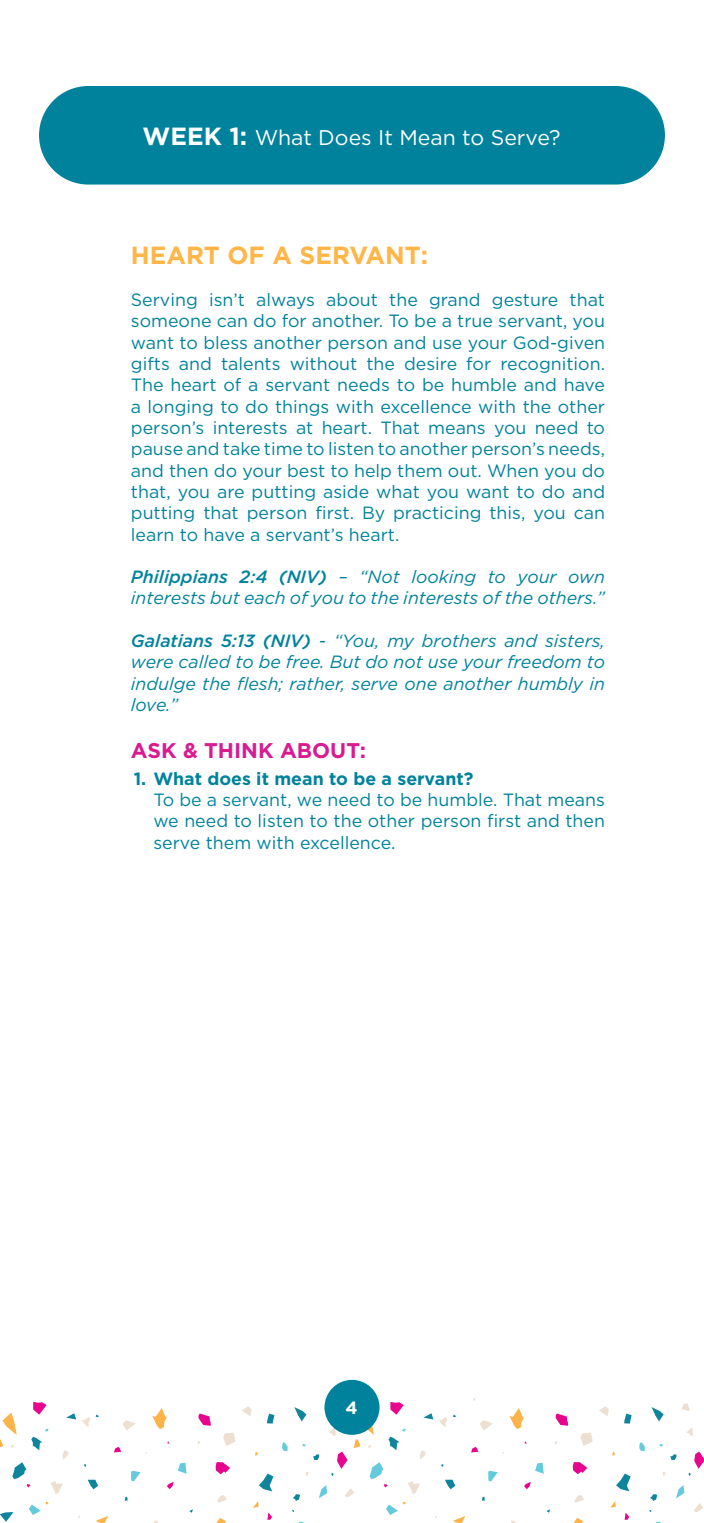
<style>
.page{position:relative;width:704px;height:1523px;background:#fff}
.page>*{position:absolute;margin:0;border:0;box-sizing:border-box;transform-origin:0 0}
.t1{font:700 24.81px "Gotham";color:#ffb547}
.t2{font:21.25px "Gotham";color:#fff}
.t3{font:700 21.25px "Gotham";color:#d91b90}
.t4{font:17.75px/21.3px "Gotham";color:#00829c;text-align:justify}
.t5{font:italic 17.75px/21.3px "Gotham";color:#00829c}
.t6{font:700 17.75px "Gotham";color:#fff}
.s1{font-weight:700;font-size:24.81px}
.s2{font-weight:500}
.s3{font-weight:700}
</style>
<div class="page">
<div style="left:39px;top:86px;width:625px;height:98px;background:#00829c;border-radius:49px"></div>
<svg style="left:535px;top:1462px;width:8px;height:11px"></svg>
<svg style="left:599px;top:1406px;width:9px;height:10px"></svg>
<svg style="left:572px;top:1462px;width:15px;height:12px"></svg>
<svg style="left:555px;top:1413px;width:12px;height:12px"></svg>
<svg style="left:616px;top:1473px;width:14px;height:18px"></svg>
<svg style="left:624px;top:1413px;width:7px;height:10px"></svg>
<svg style="left:651px;top:1407px;width:12px;height:14px"></svg>
<svg style="left:682px;top:1403px;width:7px;height:8px"></svg>
<svg style="left:580px;top:1432px;width:12px;height:14px"></svg>
<svg style="left:639px;top:1442px;width:5px;height:9px"></svg>
<svg style="left:686px;top:1428px;width:6px;height:7px"></svg>
<svg style="left:574px;top:1495px;width:9px;height:7px"></svg>
<svg style="left:650px;top:1494px;width:6px;height:7px"></svg>
<svg style="left:670px;top:1454px;width:6px;height:5px"></svg>
<svg style="left:676px;top:1485px;width:8px;height:13px"></svg>
<svg style="left:574px;top:1518px;width:9px;height:4px"></svg>
<svg style="left:624px;top:1512px;width:5px;height:7px"></svg>
<svg style="left:694px;top:1503px;width:9px;height:9px"></svg>
<svg style="left:0;top:1512px;width:13px;height:9px"></svg>
<svg style="left:688px;top:1451px;width:15px;height:25px"></svg>
<svg style="left:611px;top:1501px;width:4px;height:6px"></svg>
<svg style="left:480px;top:1420px;width:12px;height:10px"></svg>
<svg style="left:509px;top:1408px;width:15px;height:21px"></svg>
<svg style="left:408px;top:1481px;width:12px;height:13px"></svg>
<svg style="left:488px;top:1471px;width:9px;height:10px"></svg>
<svg style="left:524px;top:1482px;width:6px;height:7px"></svg>
<svg style="left:178px;top:1462px;width:8px;height:11px"></svg>
<svg style="left:242px;top:1406px;width:9px;height:10px"></svg>
<svg style="left:215px;top:1462px;width:15px;height:12px"></svg>
<svg style="left:198px;top:1413px;width:13px;height:12px"></svg>
<svg style="left:259px;top:1473px;width:14px;height:18px"></svg>
<svg style="left:267px;top:1413px;width:7px;height:10px"></svg>
<svg style="left:294px;top:1407px;width:12px;height:14px"></svg>
<svg style="left:223px;top:1432px;width:12px;height:14px"></svg>
<svg style="left:282px;top:1442px;width:5px;height:9px"></svg>
<svg style="left:329px;top:1428px;width:6px;height:7px"></svg>
<svg style="left:419px;top:1450px;width:7px;height:9px"></svg>
<svg style="left:217px;top:1495px;width:10px;height:7px"></svg>
<svg style="left:293px;top:1494px;width:7px;height:7px"></svg>
<svg style="left:313px;top:1454px;width:6px;height:5px"></svg>
<svg style="left:319px;top:1485px;width:8px;height:13px"></svg>
<svg style="left:445px;top:1479px;width:10px;height:10px"></svg>
<svg style="left:217px;top:1518px;width:9px;height:4px"></svg>
<svg style="left:267px;top:1512px;width:5px;height:7px"></svg>
<svg style="left:345px;top:1488px;width:9px;height:9px"></svg>
<svg style="left:453px;top:1516px;width:12px;height:6px"></svg>
<svg style="left:471px;top:1446px;width:7px;height:6px"></svg>
<svg style="left:390px;top:1401px;width:13px;height:13px"></svg>
<svg style="left:423px;top:1413px;width:32px;height:13px"></svg>
<svg style="left:388px;top:1428px;width:17px;height:22px"></svg>
<svg style="left:353px;top:1423px;width:21px;height:25px"></svg>
<svg style="left:331px;top:1451px;width:16px;height:25px"></svg>
<svg style="left:253px;top:1501px;width:5px;height:6px"></svg>
<svg style="left:386px;top:1501px;width:20px;height:14px"></svg>
<svg style="left:369px;top:1462px;width:18px;height:25px"></svg>
<svg style="left:123px;top:1420px;width:13px;height:10px"></svg>
<svg style="left:152px;top:1408px;width:15px;height:21px"></svg>
<svg style="left:50px;top:1481px;width:13px;height:13px"></svg>
<svg style="left:131px;top:1471px;width:9px;height:10px"></svg>
<svg style="left:167px;top:1482px;width:6px;height:7px"></svg>
<svg style="left:62px;top:1450px;width:7px;height:9px"></svg>
<svg style="left:88px;top:1479px;width:10px;height:10px"></svg>
<svg style="left:95px;top:1516px;width:13px;height:6px"></svg>
<svg style="left:114px;top:1446px;width:7px;height:6px"></svg>
<svg style="left:33px;top:1401px;width:14px;height:13px"></svg>
<svg style="left:66px;top:1413px;width:24px;height:13px"></svg>
<svg style="left:31px;top:1428px;width:17px;height:22px"></svg>
<svg style="left:0;top:1412px;width:17px;height:36px"></svg>
<svg style="left:29px;top:1501px;width:20px;height:14px"></svg>
<svg style="left:12px;top:1462px;width:18px;height:25px"></svg>
<div style="left:324px;top:1379px;width:55px;height:55px;background:#00829c;border-radius:50%"></div>
<p class="t2" style="left:142px;top:124px;width:419px"><span class="s1">WEEK 1:</span> What Does It Mean to Serve?</p>
<p class="t1" style="left:131px;top:238px;width:298px">HEART OF A SERVANT:</p>
<p class="t4" style="left:131px;top:289px;width:475px">Serving isn’t always about the grand gesture that someone can do for another. To be a true servant, you want to bless another person and use your God-given gifts and talents without the desire for recognition.<br>The heart of a servant needs to be humble and have a longing to do things with excellence with the other person’s interests at heart. That means you need to pause and take time to listen to another person’s needs, and then do your best to help them out. When you do that, you are putting aside what you want to do and putting that person first. By practicing this, you can learn to have a servant’s heart.</p>
<p class="t5" style="left:131px;top:566px;width:475px"><span class="s2">Philippians 2:4 (NIV)</span> – “Not looking to your own interests but each of you to the interests of the others.”</p>
<p class="t5" style="left:131px;top:630px;width:475px;text-align:justify"><span class="s2">Galatians 5:13 (NIV)</span> - “You, my brothers and sisters, were called to be free. But do not use your freedom to indulge the flesh; rather, serve one another humbly in love.”</p>
<p class="t3" style="left:131px;top:736px;width:237px">ASK &amp; THINK ABOUT:</p>
<p class="t4" style="left:153px;top:767px;width:453px;text-align:left;text-indent:-20px"><span class="s3">1. What does it mean to be a servant?<br></span>To be a servant, we need to be humble. That means we need to listen to the other person first and then serve them with excellence.</p>
<p class="t6" style="left:345px;top:1396px;width:14px">4</p>
</div>
